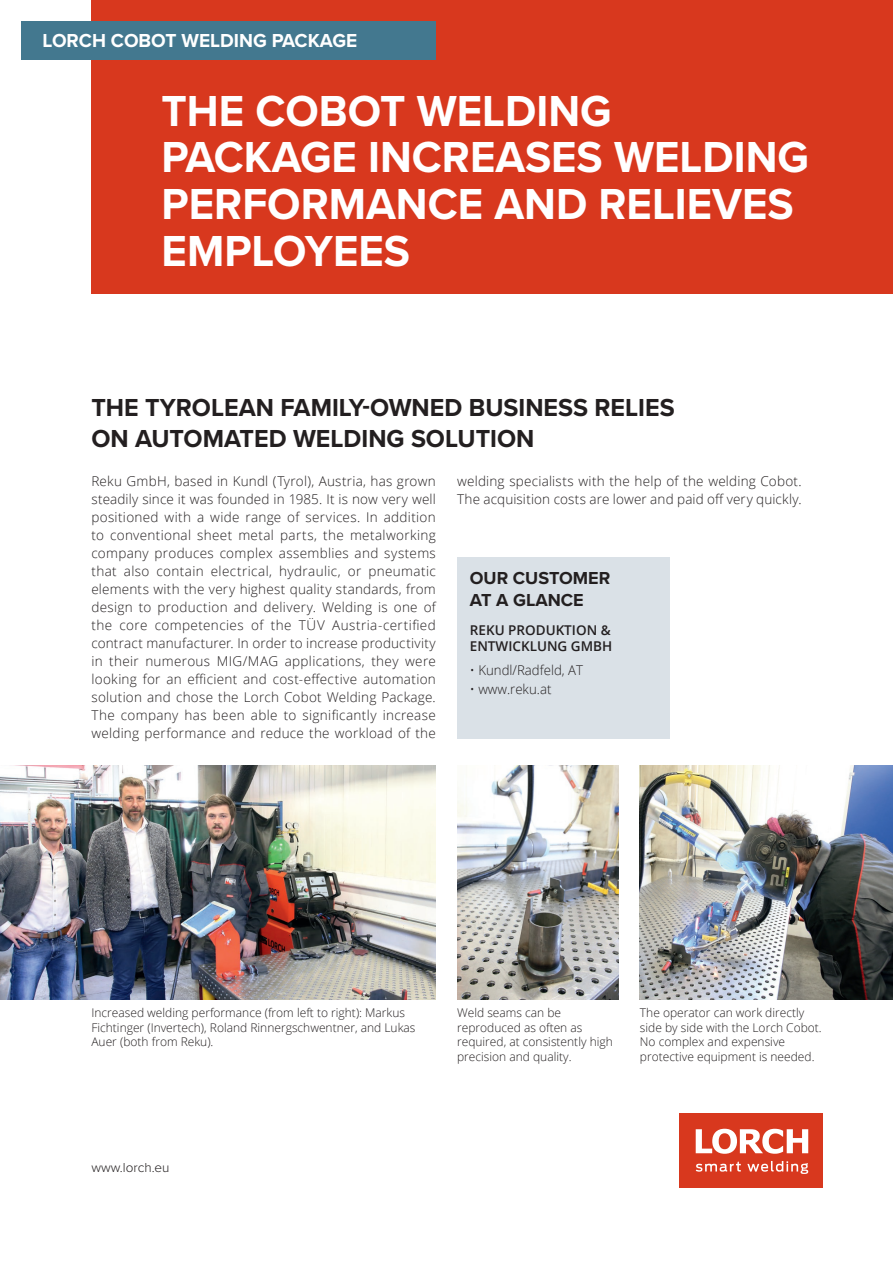
<style>
.page{position:relative;width:893px;height:1263px;background:#fff}
.page>*{position:absolute;margin:0;border:0;box-sizing:border-box;transform-origin:0 0}
.t1{font:700 45px/46.7px "Proxima Nova";color:#fff}
.t2{font:700 25.5px/30.6px "Proxima Nova";color:#231f20}
.t3{font:700 19.5px "Proxima Nova";color:#fff}
.t4{font:700 18px/21.6px "Proxima Nova";letter-spacing:-.01em;color:#231f20}
.t5{font:300 13.5px/18px "Open Sans";letter-spacing:.015em;color:#231f20;text-align:justify}
.t6{font:600 13.5px/16.2px "Open Sans";color:#231f20}
.t7{font:300 13.5px "Proxima Nova";color:#231f20}
.t8{font:300 12px/14.4px "Open Sans";color:#231f20}
</style>
<div class="page">
<div style="left:680px;top:1113px;width:143px;height:74px;background:#d8381e"></div>
<svg style="left:696px;top:1129px;width:112px;height:25px"></svg>
<svg style="left:696px;top:1161px;width:112px;height:13px"></svg>
<div style="left:91px;top:0;width:802px;height:293px;background:#d8381e"></div>
<img style="left:0;top:765px;width:436px;height:234px">
<img style="left:640px;top:765px;width:253px;height:234px">
<img style="left:457px;top:765px;width:162px;height:234px">
<div style="left:457px;top:557px;width:213px;height:181px;background:#dae1e7"></div>
<div style="left:21px;top:21px;width:415px;height:39px;background:#43788f"></div>
<h3 class="t3" style="left:43px;top:26px;width:13px">LOR</h3>
<h3 class="t3" style="left:79px;top:26px;width:60px">CH COBO</h3>
<h3 class="t3" style="left:165px;top:26px;width:30px">T WELDING</h3>
<h3 class="t3" style="left:272px;top:26px;width:49px">PACKAGE</h3>
<h1 class="t1" style="left:162px;top:86px;width:649px">THE COBOT WELDING<br>PACKAGE INCREASES WELDING<br>PERFORMANCE AND RELIEVES<br>EMPLOYEES</h1>
<h2 class="t2" style="left:91px;top:392px;width:585px">THE TYROLEAN FAMILY-OWNED BUSINESS RELIES<br>ON AUTOMATED WELDING SOLUTION</h2>
<p class="t5" style="left:91px;top:472px;width:346px">Reku GmbH, based in Kundl (Tyrol), Austria, has grown steadily since it was founded in 1985. It is now very well positioned with a wide range of services. In addition to conventional sheet metal parts, the metalworking company produces complex assemblies and systems that also contain electrical, hydraulic, or pneumatic elements with the very highest quality standards, from design to production and delivery. Welding is one of the core competencies of the TÜV Austria-certified contract manufacturer. In order to increase productivity in their numerous MIG/MAG applications, they were looking for an efficient and cost-effective automation solution and chose the Lorch Cobot Welding Package.<br>The company has been able to significantly increase welding performance and reduce the workload of the</p>
<p class="t5" style="left:457px;top:472px;width:346px">welding specialists with the help of the welding Cobot.<br>The acquisition costs are lower and paid off very quickly.</p>
<h3 class="t4" style="left:470px;top:567px;width:103px;text-indent:43px">CUSTOMER<br>AT A GLAN</h3>
<h3 class="t4" style="left:470px;top:567px;width:14px">OUR</h3>
<h3 class="t4" style="left:561px;top:588px;width:22px">CE</h3>
<p class="t6" style="left:470px;top:621px;width:144px">REKU PRODUKTION &amp;<br>ENTWICKLUNG GMBH</p>
<p class="t5" style="left:470px;top:660px;width:115px">• Kundl/Radfeld, AT</p>
<p class="t5" style="left:470px;top:680px;width:83px">• www.reku.at</p>
<p class="t8" style="left:91px;top:1005px;width:326px">Increased welding performance (from left to right): Markus<br>Fichtinger (Invertech), Roland Rinnergschwentner, and Lukas<br>Auer (both from Reku).</p>
<p class="t7" style="left:91px;top:1157px;width:80px">www.lorch.eu</p>
<p class="t8" style="left:457px;top:1005px;width:157px">Weld seams can be reproduced as often as required, at consistently high precision and quality.</p>
<p class="t8" style="left:640px;top:1005px;width:183px">The operator can work directly side by side with the Lorch Cobot.<br>No complex and expensive protective equipment is needed.</p>
</div>
